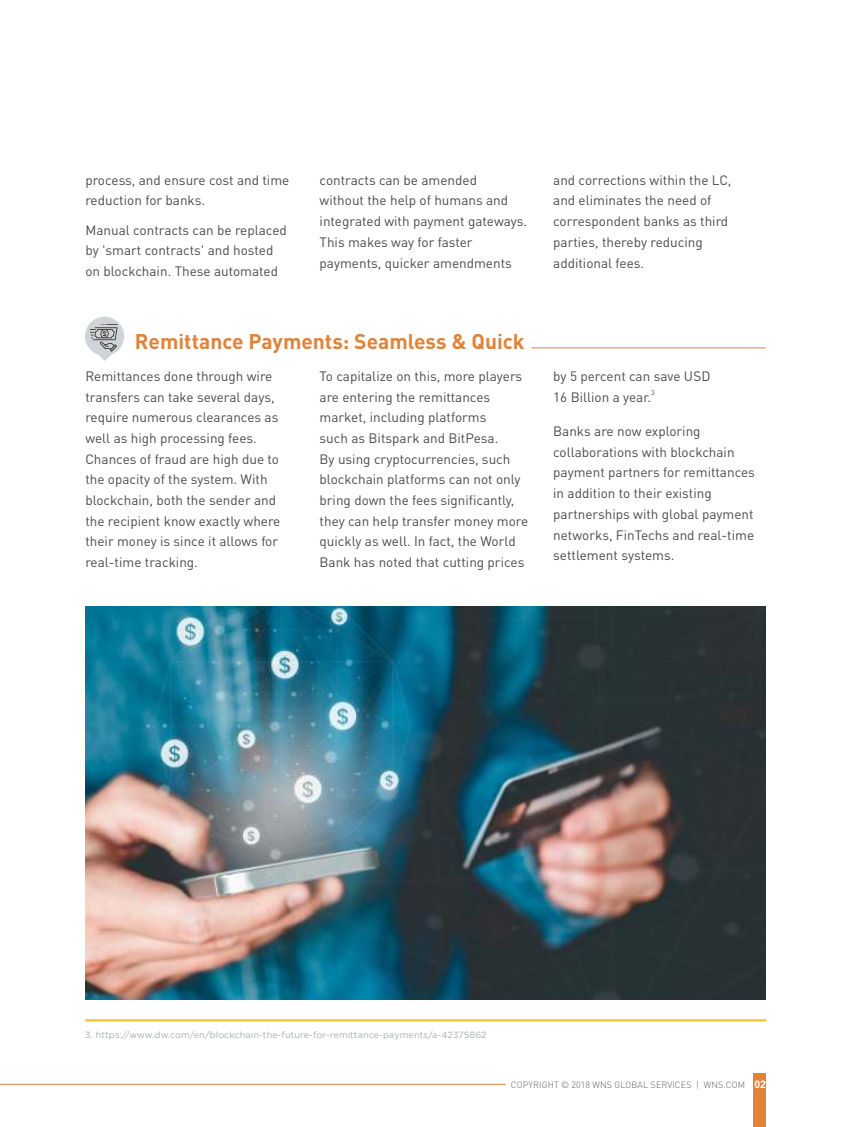
<style>
.page{position:relative;width:851px;height:1127px;background:#fff}
.page>*{position:absolute;margin:0;border:0;box-sizing:border-box;transform-origin:0 0}
.t1{font:700 21px "DIN Pro";color:#e08238}
.t2{font:13.5px/20.7px "DIN Pro";color:#4a4a4d}
.t3{font:9px "Gotham";letter-spacing:.015em;color:#a8abad}
.t4{font:300 9px "DIN Pro";letter-spacing:.01em;color:#616161}
.t5{font:6.75px "DIN Pro";color:#4a4a4d}
.s1{font-family:"Arial";font-weight:700;font-size:10.5px;color:#fff}
</style>
<div class="page">
<hr style="left:531px;top:347px;width:234px;height:1px;background:#e08238">
<img style="left:86px;top:606px;width:679px;height:393px">
<svg style="left:85px;top:1019px;width:682px;height:3px;background:#fccd6a"></svg>
<hr style="left:0;top:1084px;width:505px;height:1px;background:#e08238">
<div style="left:753px;top:1073px;width:12px;height:54px;background:#e08238"></div>
<svg style="left:85px;top:317px;width:39px;height:44px"></svg>
<p class="t2" style="left:85px;top:171px;width:205px">process, and ensure cost and time reduction for banks.</p>
<p class="t2" style="left:85px;top:221px;width:203px">Manual contracts can be replaced by 'smart contracts' and hosted on blockchain. These automated</p>
<p class="t2" style="left:319px;top:171px;width:209px">contracts can be amended<br>without the help of humans and integrated with payment gateways.<br>This makes way for faster payments, quicker amendments</p>
<p class="t2" style="left:553px;top:171px;width:180px">and corrections within the LC, and eliminates the need of correspondent banks as third parties, thereby reducing additional fees.</p>
<h1 class="t1" style="left:135px;top:332px;width:391px">Remittance Payments: Seamless &amp; Quick</h1>
<p class="t2" style="left:85px;top:367px;width:196px">Remittances done through wire transfers can take several days, require numerous clearances as well as high processing fees.<br>Chances of fraud are high due to the opacity of the system. With blockchain, both the sender and the recipient know exactly where their money is since it allows for real-time tracking.</p>
<p class="t2" style="left:319px;top:367px;width:210px">To capitalize on this, more players are entering the remittances market, including platforms<br>such as Bitspark and BitPesa.<br>By using cryptocurrencies, such blockchain platforms can not only bring down the fees significantly, they can help transfer money more quickly as well. In fact, the World<br>Bank has noted that cutting prices</p>
<p class="t2" style="left:553px;top:367px;width:159px">by 5 percent can save USD</p>
<p class="t5" style="left:651px;top:390px;width:5px">3</p>
<p class="t2" style="left:553px;top:388px;width:99px">16 Billion a year.</p>
<p class="t2" style="left:553px;top:422px;width:203px">Banks are now exploring collaborations with blockchain payment partners for remittances in addition to their existing partnerships with global payment networks, FinTechs and real-time settlement systems.</p>
<p class="t3" style="left:85px;top:1031px;width:403px">3. https://www.dw.com/en/blockchain-the-future-for-remittance-payments/a-42375862</p>
<p class="t4" style="left:511px;top:1081px;width:256px">COPYRIGHT © 2018 WNS GLOBAL SERVICES | WNS.COM <span class="s1">02</span></p>
</div>
